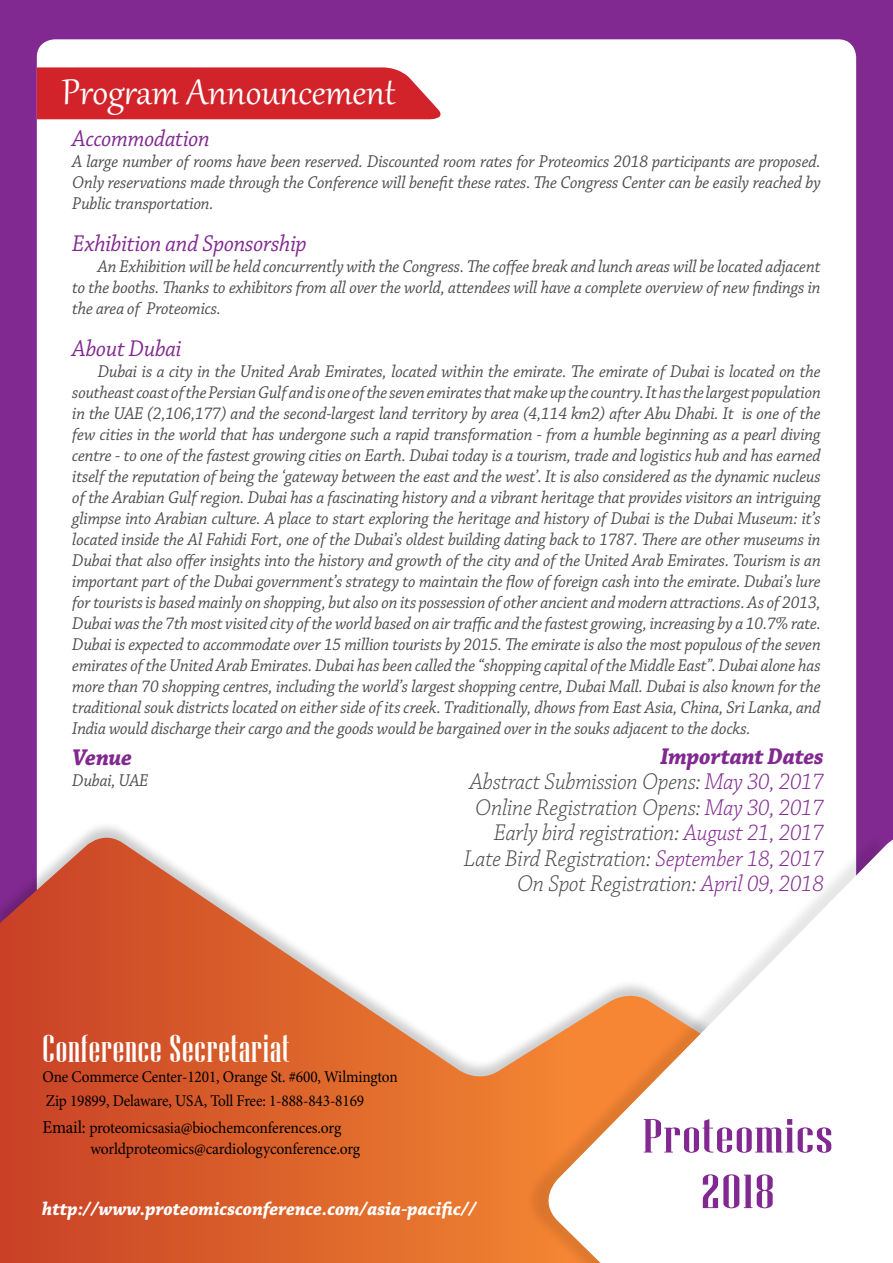
<style>
.page{position:relative;width:893px;height:1263px;background:#812990}
.page>*{position:absolute;margin:0;border:0;box-sizing:border-box;transform-origin:0 0}
.t1{font:47.85px/55.5px "Niagara Solid";letter-spacing:.02em;color:#812990;text-align:center;scale:1.39 1}
.t2{font:43.95px "Gabriola";color:#fff}
.t3{font:38.85px "Niagara Solid";letter-spacing:.02em;color:#fff;scale:1.07 1}
.t4{font:italic 300 24px/25.7px "Chaparral Pro";letter-spacing:-.01em;color:#4d4d4f;text-align:right;scale:.95 1}
.t5{font:italic 24px "Chaparral Pro";letter-spacing:-.01em;color:#812990;scale:.95 1}
.t6{font:italic 700 24px "Chaparral Pro";letter-spacing:-.01em;color:#812990;scale:.95 1}
.t7{font:italic 700 19.5px "Chaparral Pro";color:#fff;scale:.95 1}
.t8{font:italic 18px/21px "Chaparral Pro";letter-spacing:-.01em;color:#4d4d4f;text-align:justify;scale:.95 1}
.t9{font:16.5px/24.2px "Minion Pro";letter-spacing:-.01em;color:#000;scale:.93 1}
.t10{font:16.5px/21.9px "Minion Pro";letter-spacing:-.01em;color:#000;scale:.95 1}
.s1{font-weight:700;color:#812990}
.s2{color:#812990}
.s3{font-size:18.15px}
</style>
<div class="page">
<div style="left:37px;top:39px;width:819px;height:1122px;background:#fff;border-radius:18px"></div>
<div style="left:37px;top:67px;width:404px;height:52px;background:#d2232a"></div>
<div style="left:0;top:821px;width:893px;height:441px;background:#000;opacity:.2"></div>
<svg style="left:0;top:838px;width:893px;height:425px"></svg>
<div style="left:526px;top:832px;width:360px;height:431px;background:#000;opacity:.1"></div>
<svg style="left:537px;top:840px;width:356px;height:423px"></svg>
<h2 class="t2" style="left:62px;top:63px;width:335px">Program Announcement</h2>
<h3 class="t5" style="left:72px;top:125px;width:146px">Accommodation</h3>
<p class="t8" style="left:72px;top:151px;width:789px">A large number of rooms have been reserved. Discounted room rates for Proteomics 2018 participants are proposed.<br>Only reservations made through the Conference will benefit these rates. The Congress Center can be easily reached by Public transportation.</p>
<h3 class="t5" style="left:72px;top:230px;width:248px">Exhibition and Sponsorship</h3>
<p class="t8" style="left:72px;top:256px;width:789px;text-indent:26px">An Exhibition will be held concurrently with the Congress. The coffee break and lunch areas will be located adjacent to the booths. Thanks to exhibitors from all over the world, attendees will have a complete overview of new findings in the area of Proteomics.</p>
<h3 class="t5" style="left:72px;top:335px;width:117px">About Dubai</h3>
<p class="t8" style="left:72px;top:361px;width:789px;text-indent:26px">Dubai is a city in the United Arab Emirates, located within the emirate. The emirate of Dubai is located on the southeast coast of the Persian Gulf and is one of the seven emirates that make up the country. It has the largest population in the UAE (2,106,177) and the second-largest land territory by area (4,114 km2) after Abu Dhabi. It is one of the few cities in the world that has undergone such a rapid transformation - from a humble beginning as a pearl diving centre - to one of the fastest growing cities on Earth. Dubai today is a tourism, trade and logistics hub and has earned itself the reputation of being the ‘gateway between the east and the west’. It is also considered as the dynamic nucleus of the Arabian Gulf region. Dubai has a fascinating history and a vibrant heritage that provides visitors an intriguing glimpse into Arabian culture. A place to start exploring the heritage and history of Dubai is the Dubai Museum: it’s located inside the Al Fahidi Fort, one of the Dubai’s oldest building dating back to 1787. There are other museums in Dubai that also offer insights into the history and growth of the city and of the United Arab Emirates. Tourism is an important part of the Dubai government’s strategy to maintain the flow of foreign cash into the emirate. Dubai’s lure for tourists is based mainly on shopping, but also on its possession of other ancient and modern attractions. As of 2013, Dubai was the 7th most visited city of the world based on air traffic and the fastest growing, increasing by a 10.7% rate.<br>Dubai is expected to accommodate over 15 million tourists by 2015. The emirate is also the most populous of the seven emirates of the United Arab Emirates. Dubai has been called the “shopping capital of the Middle East”. Dubai alone has more than 70 shopping centres, including the world’s largest shopping centre, Dubai Mall. Dubai is also known for the traditional souk districts located on either side of its creek. Traditionally, dhows from East Asia, China, Sri Lanka, and India would discharge their cargo and the goods would be bargained over in the souks adjacent to the docks.</p>
<h3 class="t6" style="left:72px;top:743px;width:65px">Venue</h3>
<p class="t8" style="left:72px;top:771px;width:82px">Dubai, UAE</p>
<h3 class="t4" style="left:464px;top:744px;width:381px"><span class="s1">Important Dates<br></span>Abstract Submission Opens: <span class="s2">May 30, 2017<br></span>Online Registration Opens: <span class="s2">May 30, 2017<br></span>Early bird registration: <span class="s2">August 21, 2017<br></span>Late Bird Registration: <span class="s2">September 18, 2017<br></span>On Spot Registration: <span class="s2">April 09, 2018</span></h3>
<h3 class="t3" style="left:43px;top:1028px;width:232px">Conference Secretariat</h3>
<p class="t9" style="left:43px;top:1065px;width:383px">One Commerce Center-1201, Orange St. #600, Wilmington<br>Zip 19899, Delaware, USA, Toll Free: 1-888-843-8169</p>
<p class="t10" style="left:91px;top:1116px;width:285px;text-indent:-48px"><span class="s3">Email:</span> proteomicsasia@biochemconferences.org worldproteomics@cardiologyconference.org</p>
<p class="t7" style="left:42px;top:1198px;width:459px">http://www.proteomicsconference.com/asia-pacific//</p>
<h1 class="t1" style="left:643px;top:1108px;width:138px">Proteomics<br>2018</h1>
</div>
